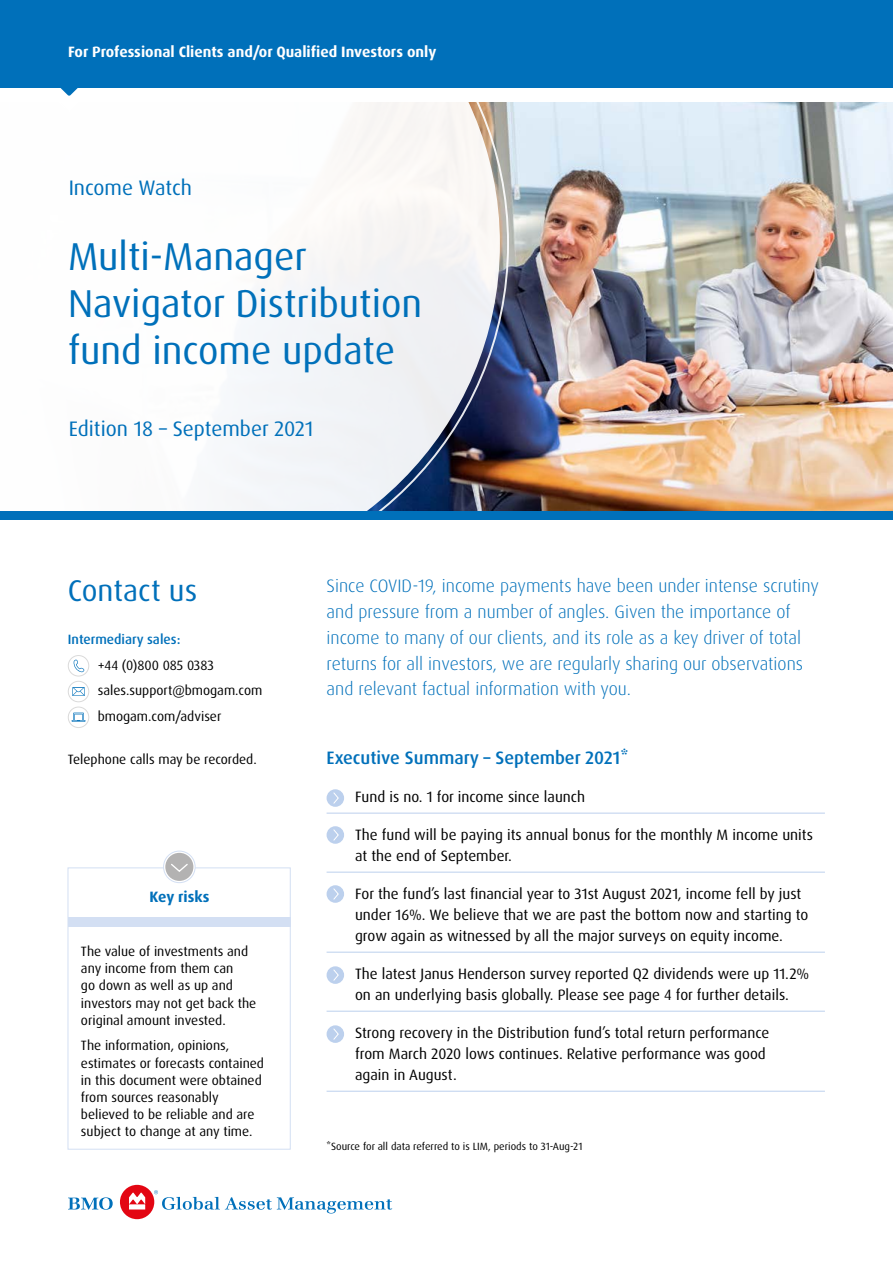
<style>
.page{position:relative;width:893px;height:1263px;background:#fff}
.page>*{position:absolute;margin:0;border:0;box-sizing:border-box;transform-origin:0 0}
.t1{font:38.85px/46.7px "Dax Pro";color:#0070ba}
.t2{font:30px "Dax Pro";color:#0070ba}
.t3{font:21px "Dax Pro";color:#0070ba}
.t4{font:300 18px/25.8px "Dax Pro";color:#0070ba}
.t5{font:500 18px "Dax Pro";color:#0070ba}
.t6{font:15px/21px "Dax Pro";color:#000}
.t7{font:700 15px "Dax Pro";color:#fff}
.t8{font:700 15px "Dax Pro";color:#0070ba}
.t9{font:13.5px/17.1px "Dax Pro";color:#000}
.t10{font:500 13.5px "Dax Pro";color:#0070ba}
.t11{font:10.5px "Dax Pro";color:#000}
</style>
<div class="page">
<img style="left:509px;top:102px;width:384px;height:409px">
<svg style="left:239px;top:102px;width:270px;height:409px"></svg>
<div style="left:0;top:511px;width:893px;height:9px;background:#0070ba"></div>
<svg style="left:68px;top:1197px;width:45px;height:13px"></svg>
<div style="left:120px;top:1185px;width:34px;height:34px;background:#e30613;border-radius:50%"></div>
<svg style="left:129px;top:1192px;width:16px;height:17px"></svg>
<svg style="left:154px;top:1190px;width:238px;height:23px"></svg>
<div style="left:68px;top:917px;width:222px;height:9px;background:#d3dff3"></div>
<div style="left:68px;top:867px;width:223px;height:282px;border:1px solid #d3dff3"></div>
<svg style="left:164px;top:851px;width:31px;height:32px"></svg>
<div style="left:163px;top:851px;width:33px;height:32px;border:1px solid #d3dff3;border-radius:50%"></div>
<div style="left:165px;top:853px;width:28px;height:28px;background:#b3b2b2;border-radius:50%"></div>
<svg style="left:171px;top:864px;width:17px;height:8px"></svg>
<div style="left:0;top:0;width:893px;height:88px;background:#0070ba"></div>
<svg style="left:60px;top:88px;width:18px;height:8px"></svg>
<div style="left:68px;top:655px;width:21px;height:21px;border:1px solid #dadada;border-radius:50%"></div>
<svg style="left:74px;top:660px;width:10px;height:12px"></svg>
<div style="left:68px;top:681px;width:21px;height:21px;border:1px solid #dadada;border-radius:50%"></div>
<svg style="left:72px;top:687px;width:13px;height:9px"></svg>
<div style="left:68px;top:707px;width:21px;height:21px;border:1px solid #dadada;border-radius:50%"></div>
<svg style="left:72px;top:713px;width:13px;height:9px"></svg>
<hr style="left:327px;top:813px;width:498px;height:1px;background:#bcd0ed">
<hr style="left:327px;top:872px;width:498px;height:1px;background:#bcd0ed">
<hr style="left:327px;top:952px;width:498px;height:1px;background:#bcd0ed">
<hr style="left:327px;top:1011px;width:498px;height:1px;background:#bcd0ed">
<hr style="left:327px;top:1091px;width:498px;height:1px;background:#bcd0ed">
<div style="left:327px;top:789px;width:17px;height:18px;background:#bcd0ed;border-radius:50%"></div>
<svg style="left:333px;top:792px;width:6px;height:12px"></svg>
<div style="left:327px;top:826px;width:17px;height:18px;background:#bcd0ed;border-radius:50%"></div>
<svg style="left:333px;top:829px;width:6px;height:12px"></svg>
<div style="left:327px;top:885px;width:17px;height:18px;background:#bcd0ed;border-radius:50%"></div>
<svg style="left:333px;top:888px;width:6px;height:12px"></svg>
<div style="left:327px;top:966px;width:17px;height:18px;background:#bcd0ed;border-radius:50%"></div>
<svg style="left:333px;top:969px;width:6px;height:12px"></svg>
<div style="left:327px;top:1025px;width:17px;height:18px;background:#bcd0ed;border-radius:50%"></div>
<svg style="left:333px;top:1028px;width:6px;height:12px"></svg>
<p class="t7" style="left:68px;top:42px;width:370px">For Professional Clients and/or Qualified Investors only</p>
<h3 class="t3" style="left:69px;top:174px;width:125px">Income Watch</h3>
<h1 class="t1" style="left:68px;top:234px;width:356px">Multi-Manager<br>Navigator Distribution fund income update</h1>
<h3 class="t3" style="left:69px;top:415px;width:246px">Edition 18 – September 2021</h3>
<h2 class="t2" style="left:68px;top:571px;width:131px">Contact us</h2>
<p class="t10" style="left:68px;top:630px;width:114px">Intermediary sales:</p>
<p class="t9" style="left:98px;top:652px;width:166px;line-height:25.8px">+44 (0)800 085 0383 sales.support@bmogam.com bmogam.com/adviser</p>
<p class="t9" style="left:68px;top:751px;width:190px">Telephone calls may be recorded.</p>
<p class="t8" style="left:150px;top:887px;width:61px">Key risks</p>
<p class="t9" style="left:81px;top:943px;width:177px">The value of investments and any income from them can<br>go down as well as up and investors may not get back the original amount invested.</p>
<p class="t9" style="left:81px;top:1037px;width:185px">The information, opinions, estimates or forecasts contained in this document were obtained from sources reasonably believed to be reliable and are subject to change at any time.</p>
<p class="t4" style="left:327px;top:573px;width:494px">Since COVID-19, income payments have been under intense scrutiny and pressure from a number of angles. Given the importance of income to many of our clients, and its role as a key driver of total returns for all investors, we are regularly sharing our observations and relevant factual information with you.</p>
<p class="t5" style="left:327px;top:746px;width:303px">Executive Summary – September 2021*</p>
<p class="t6" style="left:355px;top:786px;width:232px">Fund is no. 1 for income since launch</p>
<p class="t6" style="left:355px;top:824px;width:459px">The fund will be paying its annual bonus for the monthly M income units at the end of September.</p>
<p class="t6" style="left:355px;top:883px;width:455px">For the fund’s last financial year to 31st August 2021, income fell by just under 16%. We believe that we are past the bottom now and starting to grow again as witnessed by all the major surveys on equity income.</p>
<p class="t6" style="left:355px;top:963px;width:456px">The latest Janus Henderson survey reported Q2 dividends were up 11.2% on an underlying basis globally. Please see page 4 for further details.</p>
<p class="t6" style="left:355px;top:1022px;width:416px">Strong recovery in the Distribution fund’s total return performance from March 2020 lows continues. Relative performance was good again in August.</p>
<p class="t11" style="left:327px;top:1139px;width:258px">*Source for all data referred to is LIM, periods to 31-Aug-21</p>
</div>
